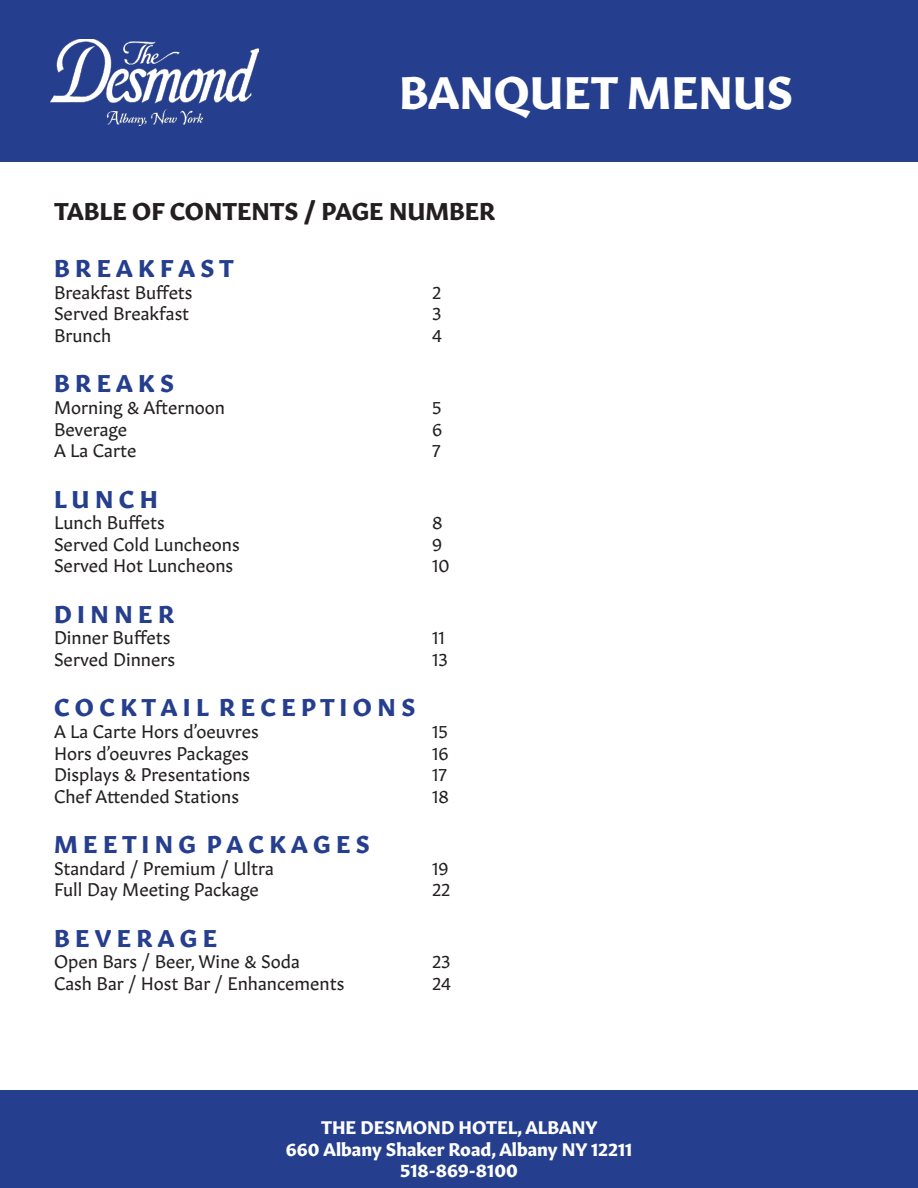
<style>
.page{position:relative;width:918px;height:1188px;background:#fff}
.page>*{position:absolute;margin:0;border:0;box-sizing:border-box;transform-origin:0 0}
.t1{font:700 45px "Gitan Latn";color:#fff}
.t2{font:700 24px "Gitan Latn";color:#253f8e}
.t3{font:700 24px "Gitan Latn";color:#231f20}
.t4{font:18px "Gitan Latn";color:#231f20}
.t5{font:700 18px "Gitan Latn";color:#fff}
</style>
<div class="page">
<div style="left:0;top:0;width:918px;height:162px;background:#253f8e"></div>
<img style="left:50px;top:39px;width:209px;height:86px">
<div style="left:0;top:1091px;width:918px;height:97px;background:#253f8e"></div>
<p class="t1" style="left:399px;top:54px;width:395px">BANQUET MENUS</p>
<p class="t3" style="left:54px;top:190px;width:443px">TABLE OF CONTENTS / PAGE NUMBER</p>
<p class="t2" style="left:54px;top:248px;width:181px">B R E A K F A S T</p>
<p class="t4" style="left:54px;top:278px;width:140px">Breakfast Buffets</p>
<p class="t4" style="left:432px;top:278px;width:11px">2</p>
<p class="t4" style="left:54px;top:299px;width:137px">Served Breakfast</p>
<p class="t4" style="left:432px;top:299px;width:11px">3</p>
<p class="t4" style="left:54px;top:321px;width:59px">Brunch</p>
<p class="t4" style="left:432px;top:321px;width:12px">4</p>
<p class="t2" style="left:54px;top:363px;width:122px">B R E A K S</p>
<p class="t4" style="left:54px;top:393px;width:173px">Morning &amp; Afternoon</p>
<p class="t4" style="left:432px;top:393px;width:11px">5</p>
<p class="t4" style="left:54px;top:414px;width:75px">Beverage</p>
<p class="t4" style="left:432px;top:414px;width:12px">6</p>
<p class="t4" style="left:54px;top:436px;width:84px">A La Carte</p>
<p class="t4" style="left:432px;top:436px;width:10px">7</p>
<p class="t2" style="left:54px;top:478px;width:106px">L U N C H</p>
<p class="t4" style="left:54px;top:508px;width:112px">Lunch Buffets</p>
<p class="t4" style="left:432px;top:508px;width:12px">8</p>
<p class="t4" style="left:54px;top:530px;width:187px">Served Cold Luncheons</p>
<p class="t4" style="left:432px;top:530px;width:12px">9</p>
<p class="t4" style="left:54px;top:551px;width:181px">Served Hot Luncheons</p>
<p class="t4" style="left:432px;top:551px;width:19px">10</p>
<p class="t2" style="left:54px;top:593px;width:122px">D I N N E R</p>
<p class="t4" style="left:54px;top:623px;width:118px">Dinner Buffets</p>
<p class="t4" style="left:432px;top:623px;width:14px">11</p>
<p class="t4" style="left:54px;top:645px;width:123px">Served Dinners</p>
<p class="t4" style="left:432px;top:645px;width:17px">13</p>
<p class="t2" style="left:54px;top:687px;width:363px">C O C K T A I L R E C E P T I O N S</p>
<p class="t4" style="left:54px;top:717px;width:206px">A La Carte Hors d’oeuvres</p>
<p class="t4" style="left:432px;top:717px;width:17px">15</p>
<p class="t4" style="left:54px;top:738px;width:196px">Hors d’oeuvres Packages</p>
<p class="t4" style="left:432px;top:738px;width:18px">16</p>
<p class="t4" style="left:54px;top:760px;width:198px">Displays &amp; Presentations</p>
<p class="t4" style="left:432px;top:760px;width:16px">17</p>
<p class="t4" style="left:54px;top:782px;width:187px">Chef Attended Stations</p>
<p class="t4" style="left:432px;top:782px;width:18px">18</p>
<p class="t2" style="left:54px;top:824px;width:317px">M E E T I N G P A C K A G E S</p>
<p class="t4" style="left:54px;top:854px;width:221px">Standard / Premium / Ultra</p>
<p class="t4" style="left:432px;top:854px;width:18px">19</p>
<p class="t4" style="left:54px;top:875px;width:206px">Full Day Meeting Package</p>
<p class="t4" style="left:432px;top:875px;width:20px">22</p>
<p class="t2" style="left:54px;top:917px;width:165px">B E V E R A G E</p>
<p class="t4" style="left:54px;top:947px;width:247px">Open Bars / Beer, Wine &amp; Soda</p>
<p class="t4" style="left:432px;top:947px;width:20px">23</p>
<p class="t4" style="left:54px;top:969px;width:292px">Cash Bar / Host Bar / Enhancements</p>
<p class="t4" style="left:432px;top:969px;width:21px">24</p>
<p class="t5" style="left:321px;top:1112px;width:278px">THE DESMOND HOTEL, ALBANY</p>
<p class="t5" style="left:286px;top:1133px;width:348px">660 Albany Shaker Road, Albany NY 12211</p>
<p class="t5" style="left:400px;top:1155px;width:119px">518-869-8100</p>
</div>
